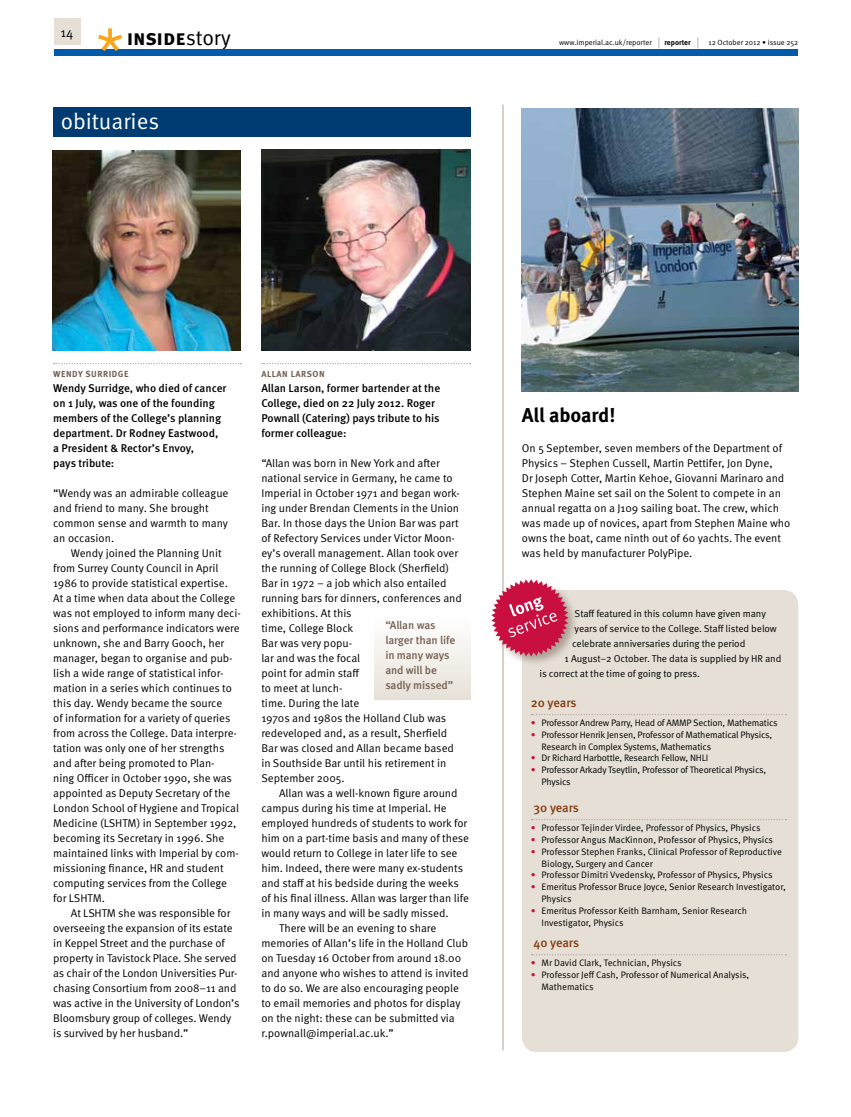
<style>
.page{position:relative;width:851px;height:1117px;background:#fff}
.page>*{position:absolute;margin:0;border:0;box-sizing:border-box;transform-origin:0 0}
.t1{font:22.5px "Meta OT Norm";color:#fff}
.t2{font:700 21.25px "Meta OT";letter-spacing:-.005em;color:#000}
.t3{font:700 20px "Meta OT";color:#000}
.t4{font:13.12px "Meta OT Norm";color:#000}
.t5{font:500 12.5px "Meta OT";letter-spacing:-.005em;color:#84390d}
.t6{font:11.25px/15px "Meta OT Norm";letter-spacing:-.005em;color:#000}
.t7{font:500 11.25px/15px "Meta OT";letter-spacing:-.005em;color:#000}
.t8{font:500 11.25px/15px "Meta OT";letter-spacing:-.01em;color:#756153}
.t9{font:10px "Meta OT Norm";letter-spacing:-.01em;color:#000}
.t10{font:9.38px/11.9px "Meta OT Norm";letter-spacing:-.01em;color:#000}
.t11{font:700 8.75px "Meta OT";letter-spacing:.06em;color:#756153}
.t12{font:7.5px "Meta OT Norm";letter-spacing:-.005em;color:#000}
.t13{font:700 7.5px "Meta OT";color:#000}
.s1{font-family:"Meta OT Norm";font-weight:400}
.s2{font-size:11.25px}
.s3{font-family:"Meta OT Norm";font-weight:400;font-size:11.25px}
.s4{color:#c80f3f}
</style>
<div class="page">
<div style="left:54px;top:107px;width:417px;height:29px;background:#003c72"></div>
<svg style="left:54px;top:363px;width:187px;height:1px"></svg>
<img style="left:261px;top:150px;width:209px;height:200px">
<svg style="left:262px;top:363px;width:208px;height:1px"></svg>
<img style="left:53px;top:150px;width:187px;height:200px">
<div style="left:374px;top:609px;width:96px;height:90px;background:linear-gradient(to bottom,#fff,#e7e2d9)"></div>
<div style="left:522px;top:590px;width:276px;height:461px;background:#e5dfd6;border-radius:15px"></div>
<svg style="left:531px;top:714px;width:255px;height:1px"></svg>
<svg style="left:531px;top:819px;width:255px;height:1px"></svg>
<svg style="left:531px;top:954px;width:255px;height:1px"></svg>
<img style="left:522px;top:108px;width:276px;height:283px">
<hr style="left:502px;top:105px;width:1px;height:945px;background:#b0a49a">
<div style="left:490px;top:578px;width:89px;height:89px;background:#756153;opacity:.5"></div>
<svg style="left:491px;top:579px;width:77px;height:77px"></svg>
<div style="left:54px;top:19px;width:26px;height:26px;background:#e5dfd6"></div>
<div style="left:54px;top:49px;width:743px;height:7px;background:#005baa"></div>
<svg style="left:98px;top:28px;width:24px;height:23px"></svg>
<p class="t4" style="left:61px;top:24px;width:14px">14</p>
<h2 class="t2" style="left:127px;top:24px;width:106px">inside<span class="s1">story</span></h2>
<p class="t12" style="left:559px;top:38px;width:102px">www.imperial.ac.uk/reporter <span class="s2">|</span></p>
<p class="t13" style="left:664px;top:38px;width:35px">reporter <span class="s3">|</span></p>
<p class="t12" style="left:708px;top:38px;width:91px">12 October 2012 • issue 252</p>
<h1 class="t1" style="left:61px;top:107px;width:100px">obituaries</h1>
<p class="t11" style="left:53px;top:368px;width:77px">Wendy Surridge</p>
<p class="t7" style="left:53px;top:380px;width:175px">Wendy Surridge, who died of cancer on 1 July, was one of the founding members of the College’s planning department. Dr Rodney Eastwood, a President &amp; Rector’s Envoy,<br>pays tribute:</p>
<p class="t6" style="left:53px;top:485px;width:177px">“Wendy was an admirable colleague and friend to many. She brought common sense and warmth to many an occasion.</p>
<p class="t6" style="left:53px;top:545px;width:189px;text-indent:18px">Wendy joined the Planning Unit from Surrey County Council in April 1986 to provide statistical expertise.<br>At a time when data about the College was not employed to inform many deci&shy;sions and performance indicators were unknown, she and Barry Gooch, her manager, began to organise and pub&shy;lish a wide range of statistical infor&shy;mation in a series which continues to this day. Wendy became the source<br>of information for a variety of queries from across the College. Data interpre&shy;tation was only one of her strengths and after being promoted to Plan-<br>ning Officer in October 1990, she was appointed as Deputy Secretary of the London School of Hygiene and Tropical Medicine (LSHTM) in September 1992, becoming its Secretary in 1996. She maintained links with Imperial by com&shy;missioning finance, HR and student computing services from the College for LSHTM.</p>
<p class="t6" style="left:53px;top:905px;width:188px;text-indent:18px">At LSHTM she was responsible for overseeing the expansion of its estate in Keppel Street and the purchase of property in Tavistock Place. She served as chair of the London Universities Pur&shy;chasing Consortium from 2008–11 and was active in the University of London’s Bloomsbury group of colleges. Wendy is survived by her husband.”</p>
<p class="t11" style="left:261px;top:368px;width:65px">Allan larson</p>
<p class="t7" style="left:261px;top:380px;width:180px">Allan Larson, former bartender at the<br>College, died on 22 July 2012. Roger<br>Pownall (Catering) pays tribute to his former colleague:</p>
<p class="t6" style="left:261px;top:455px;width:202px">“Allan was born in New York and after national service in Germany, he came to<br>Imperial in October 1971 and began work&shy;ing under Brendan Clements in the Union<br>Bar. In those days the Union Bar was part of Refectory Services under Victor Moon&shy;ey’s overall management. Allan took over the running of College Block (Sherfield)<br>Bar in 1972 – a job which also entailed running bars for dinners, conferences and exhibitions. At this<br>time, College Block<br>Bar was very popu-<br>lar and was the focal<br>point for admin staff<br>to meet at lunch-<br>time. During the late<br>1970s and 1980s the Holland Club was redeveloped and, as a result, Sherfield<br>Bar was closed and Allan became based in Southside Bar until his retirement in<br>September 2005.</p>
<p class="t6" style="left:279px;top:785px;width:180px">Allan was a well-known figure around</p>
<p class="t6" style="left:261px;top:800px;width:187px">campus during his time at Imperial. He</p>
<p class="t6" style="left:261px;top:815px;width:207px">employed hundreds of students to work for</p>
<p class="t6" style="left:261px;top:830px;width:209px">him on a part-time basis and many of these</p>
<p class="t6" style="left:261px;top:845px;width:197px">would return to College in later life to see</p>
<p class="t6" style="left:261px;top:860px;width:203px">him. Indeed, there were many ex-students</p>
<p class="t6" style="left:261px;top:875px;width:199px">and staff at his bedside during the weeks</p>
<p class="t6" style="left:261px;top:890px;width:209px">of his final illness. Allan was larger than life</p>
<p class="t6" style="left:261px;top:905px;width:189px">in many ways and will be sadly missed.</p>
<p class="t6" style="left:279px;top:920px;width:159px">There will be an evening to share</p>
<p class="t6" style="left:261px;top:935px;width:208px">memories of Allan’s life in the Holland Club</p>
<p class="t6" style="left:261px;top:950px;width:201px">on Tuesday 16 October from around 18.00</p>
<p class="t6" style="left:261px;top:965px;width:208px">and anyone who wishes to attend is invited</p>
<p class="t6" style="left:261px;top:980px;width:199px">to do so. We are also encouraging people</p>
<p class="t6" style="left:261px;top:995px;width:200px">to email memories and photos for display</p>
<p class="t6" style="left:261px;top:1010px;width:195px">on the night: these can be submitted via</p>
<p class="t6" style="left:261px;top:1025px;width:134px">r.pownall@imperial.ac.uk.”</p>
<p class="t8" style="left:385px;top:617px;width:72px">“Allan was larger than life in many ways and will be sadly missed”</p>
<h3 class="t3" style="left:522px;top:402px;width:95px">All aboard!</h3>
<p class="t6" style="left:522px;top:440px;width:270px">On 5 September, seven members of the Department of Physics – Stephen Cussell, Martin Pettifer, Jon Dyne,<br>Dr Joseph Cotter, Martin Kehoe, Giovanni Marinaro and Stephen Maine set sail on the Solent to compete in an annual regatta on a J109 sailing boat. The crew, which was made up of novices, apart from Stephen Maine who owns the boat, came ninth out of 60 yachts. The event was held by manufacturer PolyPipe.</p>
<p class="t9" style="left:574px;top:607px;width:193px">Staff featured in this column have given many</p>
<p class="t9" style="left:574px;top:622px;width:204px">years of service to the College. Staff listed below</p>
<p class="t9" style="left:572px;top:637px;width:175px">celebrate anniversaries during the period</p>
<p class="t9" style="left:564px;top:652px;width:218px">1 August–2 October. The data is supplied by HR and</p>
<p class="t9" style="left:539px;top:667px;width:162px">is correct at the time of going to press.</p>
<p class="t5" style="left:530px;top:694px;width:47px">20 years</p>
<p class="t10" style="left:530px;top:716px;width:248px"><span class="s4">•</span> Professor Andrew Parry, Head of AMMP Section, Mathematics</p>
<p class="t10" style="left:541px;top:728px;width:232px;text-indent:-11px"><span class="s4">•</span> Professor Henrik Jensen, Professor of Mathematical Physics,<br>Research in Complex Systems, Mathematics</p>
<p class="t10" style="left:530px;top:752px;width:179px"><span class="s4">•</span> Dr Richard Harbottle, Research Fellow, NHLI</p>
<p class="t10" style="left:541px;top:764px;width:226px;text-indent:-11px"><span class="s4">•</span> Professor Arkady Tseytlin, Professor of Theoretical Physics,<br>Physics</p>
<p class="t5" style="left:533px;top:799px;width:47px">30 years</p>
<p class="t10" style="left:530px;top:821px;width:231px"><span class="s4">•</span> Professor Tejinder Virdee, Professor of Physics, Physics</p>
<p class="t10" style="left:530px;top:833px;width:244px"><span class="s4">•</span> Professor Angus MacKinnon, Professor of Physics, Physics</p>
<p class="t10" style="left:541px;top:845px;width:242px;text-indent:-11px"><span class="s4">•</span> Professor Stephen Franks, Clinical Professor of Reproductive<br>Biology, Surgery and Cancer</p>
<p class="t10" style="left:530px;top:869px;width:243px"><span class="s4">•</span> Professor Dimitri Vvedensky, Professor of Physics, Physics</p>
<p class="t10" style="left:541px;top:881px;width:246px;text-indent:-11px"><span class="s4">•</span> Emeritus Professor Bruce Joyce, Senior Research Investigator,<br>Physics</p>
<p class="t10" style="left:541px;top:904px;width:207px;text-indent:-11px"><span class="s4">•</span> Emeritus Professor Keith Barnham, Senior Research<br>Investigator, Physics</p>
<p class="t5" style="left:533px;top:934px;width:47px">40 years</p>
<p class="t10" style="left:530px;top:956px;width:152px"><span class="s4">•</span> Mr David Clark, Technician, Physics</p>
<p class="t10" style="left:541px;top:968px;width:209px;text-indent:-11px"><span class="s4">•</span> Professor Jeff Cash, Professor of Numerical Analysis,<br>Mathematics</p>
</div>
